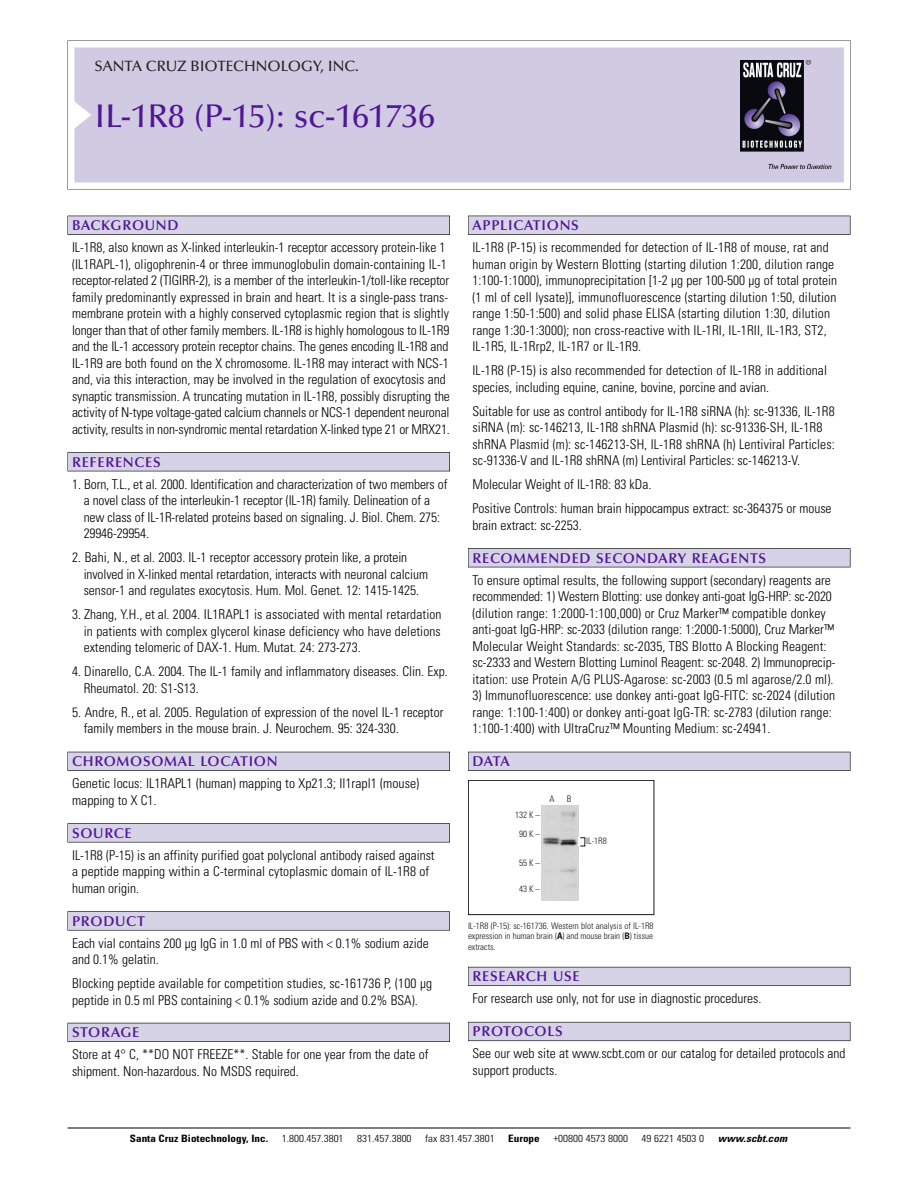
<style>
.page{position:relative;width:918px;height:1188px;background:#fff}
.page>*{position:absolute;margin:0;border:0;box-sizing:border-box;transform-origin:0 0}
.t1{font:500 33px "Optima";color:#511695}
.t2{font:500 15px "Optima";color:#231f20}
.t3{font:600 14.25px "Optima";letter-spacing:.05em;color:#511695}
.t4{font:300 condensed 13.5px/16.5px "Univers";color:#000}
.t5{font:300 condensed 10.2px "Univers";color:#000;scale:1.1 1}
.t6{font:700 condensed 10.2px "Univers";color:#000;scale:1.1 1}
.t7{font:italic 700 condensed 10.2px "Univers";letter-spacing:.005em;color:#000;scale:1.1 1}
.t8{font:9px/10.5px "Univers Condensed Light+VWSJYZ";letter-spacing:-.005em;color:#191919;text-align:justify}
.s1{font-family:"Univers Condensed Bold+AYBDKH"}
</style>
<div class="page">
<svg style="left:68px;top:40px;width:783px;height:149px"></svg>
<div style="left:74px;top:47px;width:770px;height:135px;background:#d1cae3"></div>
<img style="left:741px;top:60px;width:90px;height:108px">
<div style="left:68px;top:216px;width:382px;height:19px;background:#525155"></div>
<div style="left:68px;top:216px;width:381px;height:18px;background:#d7d3e7"></div>
<div style="left:68px;top:452px;width:382px;height:19px;background:#525155"></div>
<div style="left:68px;top:453px;width:381px;height:18px;background:#d7d3e7"></div>
<div style="left:68px;top:752px;width:382px;height:19px;background:#525158"></div>
<div style="left:68px;top:752px;width:381px;height:18px;background:#d7d3e7"></div>
<div style="left:68px;top:823px;width:382px;height:19px;background:#575759"></div>
<div style="left:68px;top:824px;width:381px;height:18px;background:#d7d3e7"></div>
<svg style="left:68px;top:911px;width:382px;height:20px"></svg>
<div style="left:68px;top:912px;width:381px;height:18px;background:#d7d3e7"></div>
<div style="left:68px;top:1023px;width:382px;height:19px;background:#54535a"></div>
<div style="left:68px;top:1023px;width:381px;height:18px;background:#d7d3e7"></div>
<div style="left:468px;top:216px;width:382px;height:19px;background:#525155"></div>
<div style="left:468px;top:216px;width:382px;height:18px;background:#d7d3e7"></div>
<div style="left:468px;top:548px;width:382px;height:19px;background:#525155"></div>
<div style="left:468px;top:549px;width:382px;height:18px;background:#d7d3e7"></div>
<div style="left:468px;top:752px;width:382px;height:19px;background:#525158"></div>
<div style="left:468px;top:752px;width:382px;height:18px;background:#d7d3e7"></div>
<div style="left:468px;top:967px;width:382px;height:19px;background:#5b5a62"></div>
<div style="left:468px;top:967px;width:382px;height:18px;background:#d7d3e7"></div>
<div style="left:468px;top:1022px;width:382px;height:19px;background:#66646e"></div>
<div style="left:468px;top:1022px;width:382px;height:18px;background:#d7d3e7"></div>
<hr style="left:68px;top:1128px;width:782px;height:1px;background:#000">
<div style="left:468px;top:780px;width:186px;height:135px;border:1px solid #191919"></div>
<img style="left:541px;top:805px;width:38px;height:96px">
<p class="t2" style="left:94px;top:61px;width:266px">SANTA CRUZ BIOTECHNOLOGY, INC.</p>
<h1 class="t1" style="left:94px;top:103px;width:342px">IL-1R8 (P-15): sc-161736</h1>
<p class="t3" style="left:72px;top:219px;width:108px">BACKGROUND</p>
<p class="t4" style="left:72px;top:240px;width:379px">IL-1R8, also known as X-linked interleukin-1 receptor accessory protein-like 1 (IL1RAPL-1), oligophrenin-4 or three immunoglobulin domain-containing IL-1 receptor-related 2 (TIGIRR-2), is a member of the interleukin-1/toll-like receptor family predominantly expressed in brain and heart. It is a single-pass trans&shy;membrane protein with a highly conserved cytoplasmic region that is slightly longer than that of other family members. IL-1R8 is highly homologous to IL-1R9 and the IL-1 accessory protein receptor chains. The genes encoding IL-1R8 and IL-1R9 are both found on the X chromosome. IL-1R8 may interact with NCS-1 and, via this interaction, may be involved in the regulation of exocytosis and synaptic transmission. A truncating mutation in IL-1R8, possibly disrupting the activity of N-type voltage-gated calcium channels or NCS-1 dependent neuronal activity, results in non-syndromic mental retardation X-linked type 21 or MRX21.</p>
<p class="t3" style="left:72px;top:456px;width:90px">REFERENCES</p>
<p class="t4" style="left:84px;top:477px;width:365px;text-indent:-12px">1. Born, T.L., et al. 2000. Identification and characterization of two members of a novel class of the interleukin-1 receptor (IL-1R) family. Delineation of a new class of IL-1R-related proteins based on signaling. J. Biol. Chem. 275:<br>29946-29954.</p>
<p class="t4" style="left:84px;top:550px;width:346px;text-indent:-12px">2. Bahi, N., et al. 2003. IL-1 receptor accessory protein like, a protein involved in X-linked mental retardation, interacts with neuronal calcium sensor-1 and regulates exocytosis. Hum. Mol. Genet. 12: 1415-1425.</p>
<p class="t4" style="left:84px;top:607px;width:359px;text-align:justify;text-indent:-12px">3. Zhang, Y.H., et al. 2004. IL1RAPL1 is associated with mental retardation in patients with complex glycerol kinase deficiency who have deletions extending telomeric of DAX-1. Hum. Mutat. 24: 273-273.</p>
<p class="t4" style="left:84px;top:664px;width:366px;text-indent:-12px">4. Dinarello, C.A. 2004. The IL-1 family and inflammatory diseases. Clin. Exp.<br>Rheumatol. 20: S1-S13.</p>
<p class="t4" style="left:84px;top:705px;width:361px;text-indent:-12px">5. Andre, R., et al. 2005. Regulation of expression of the novel IL-1 receptor family members in the mouse brain. J. Neurochem. 95: 324-330.</p>
<p class="t3" style="left:72px;top:756px;width:207px">CHROMOSOMAL LOCATION</p>
<p class="t4" style="left:72px;top:776px;width:349px">Genetic locus: IL1RAPL1 (human) mapping to Xp21.3; Il1rapl1 (mouse) mapping to X C1.</p>
<p class="t3" style="left:72px;top:827px;width:61px">SOURCE</p>
<p class="t4" style="left:72px;top:848px;width:364px">IL-1R8 (P-15) is an affinity purified goat polyclonal antibody raised against a peptide mapping within a C-terminal cytoplasmic domain of IL-1R8 of human origin.</p>
<p class="t3" style="left:72px;top:915px;width:74px">PRODUCT</p>
<p class="t4" style="left:72px;top:936px;width:358px">Each vial contains 200 µg IgG in 1.0 ml of PBS with &lt; 0.1% sodium azide and 0.1% gelatin.</p>
<p class="t4" style="left:72px;top:976px;width:362px">Blocking peptide available for competition studies, sc-161736 P, (100 µg peptide in 0.5 ml PBS containing &lt; 0.1% sodium azide and 0.2% BSA).</p>
<p class="t3" style="left:72px;top:1027px;width:69px">STORAGE</p>
<p class="t4" style="left:72px;top:1047px;width:358px">Store at 4° C, **DO NOT FREEZE**. Stable for one year from the date of shipment. Non-hazardous. No MSDS required.</p>
<p class="t3" style="left:473px;top:219px;width:108px">APPLICATIONS</p>
<p class="t4" style="left:473px;top:240px;width:366px">IL-1R8 (P-15) is recommended for detection of IL-1R8 of mouse, rat and human origin by Western Blotting (starting dilution 1:200, dilution range 1:100-1:1000), immunoprecipitation [1-2 µg per 100-500 µg of total protein (1 ml of cell lysate)], immunofluorescence (starting dilution 1:50, dilution range 1:50-1:500) and solid phase ELISA (starting dilution 1:30, dilution range 1:30-1:3000); non cross-reactive with IL-1RI, IL-1RII, IL-1R3, ST2, IL-1R5, IL-1Rrp2, IL-1R7 or IL-1R9.</p>
<p class="t4" style="left:473px;top:363px;width:356px">IL-1R8 (P-15) is also recommended for detection of IL-1R8 in additional species, including equine, canine, bovine, porcine and avian.</p>
<p class="t4" style="left:473px;top:404px;width:364px">Suitable for use as control antibody for IL-1R8 siRNA (h): sc-91336, IL-1R8 siRNA (m): sc-146213, IL-1R8 shRNA Plasmid (h): sc-91336-SH, IL-1R8 shRNA Plasmid (m): sc-146213-SH, IL-1R8 shRNA (h) Lentiviral Particles: sc-91336-V and IL-1R8 shRNA (m) Lentiviral Particles: sc-146213-V.</p>
<p class="t4" style="left:473px;top:473px;width:361px;line-height:24px">Molecular Weight of IL-1R8: 83 kDa.<br>Positive Controls: human brain hippocampus extract: sc-364375 or mouse</p>
<p class="t4" style="left:473px;top:518px;width:111px">brain extract: sc-2253.</p>
<p class="t3" style="left:473px;top:552px;width:295px">RECOMMENDED SECONDARY REAGENTS</p>
<p class="t4" style="left:473px;top:573px;width:364px">To ensure optimal results, the following support (secondary) reagents are recommended: 1) Western Blotting: use donkey anti-goat IgG-HRP: sc-2020 (dilution range: 1:2000-1:100,000) or Cruz Marker™ compatible donkey anti-goat IgG-HRP: sc-2033 (dilution range: 1:2000-1:5000), Cruz Marker™ Molecular Weight Standards: sc-2035, TBS Blotto A Blocking Reagent: sc-2333 and Western Blotting Luminol Reagent: sc-2048. 2) Immunoprecip&shy;itation: use Protein A/G PLUS-Agarose: sc-2003 (0.5 ml agarose/2.0 ml).</p>
<p class="t4" style="left:473px;top:688px;width:364px">3) Immunofluorescence: use donkey anti-goat IgG-FITC: sc-2024 (dilution range: 1:100-1:400) or donkey anti-goat IgG-TR: sc-2783 (dilution range:<br>1:100-1:400) with UltraCruz™ Mounting Medium: sc-24941.</p>
<p class="t3" style="left:473px;top:756px;width:39px">DATA</p>
<p class="t8" style="left:515px;top:806px;width:26px;line-height:18.8px;text-align:center">132 K –<br>90K–</p>
<p class="t8" style="left:519px;top:859px;width:22px">55K–</p>
<p class="t8" style="left:519px;top:884px;width:22px">43K–</p>
<p class="t8" style="left:550px;top:794px;width:7px">A</p>
<p class="t8" style="left:567px;top:794px;width:6px">B</p>
<p class="t8" style="left:586px;top:837px;width:22px">IL-1R8</p>
<p class="t8" style="left:468px;top:921px;width:187px">IL-1R8 (P-15): sc-161736. Western blot analysis of IL-1R8 expression in human brain (<span class="s1">A</span>) and mouse brain (<span class="s1">B</span>) tissue extracts.</p>
<p class="t3" style="left:473px;top:971px;width:109px">RESEARCH USE</p>
<p class="t4" style="left:473px;top:991px;width:290px">For research use only, not for use in diagnostic procedures.</p>
<p class="t3" style="left:473px;top:1026px;width:92px">PROTOCOLS</p>
<p class="t4" style="left:473px;top:1046px;width:375px">See our web site at www.scbt.com or our catalog for detailed protocols and support products.</p>
<p class="t6" style="left:130px;top:1135px;width:127px">Santa Cruz Biotechnology, Inc.</p>
<p class="t5" style="left:282px;top:1135px;width:58px">1.800.457.3801</p>
<p class="t5" style="left:357px;top:1135px;width:51px">831.457.3800</p>
<p class="t5" style="left:425px;top:1135px;width:65px">fax 831.457.3801</p>
<p class="t6" style="left:508px;top:1135px;width:30px">Europe</p>
<p class="t5" style="left:553px;top:1135px;width:69px">+00800 4573 8000</p>
<p class="t5" style="left:642px;top:1135px;width:58px">49 6221 4503 0</p>
<p class="t7" style="left:718px;top:1135px;width:64px">www.scbt.com</p>
</div>
